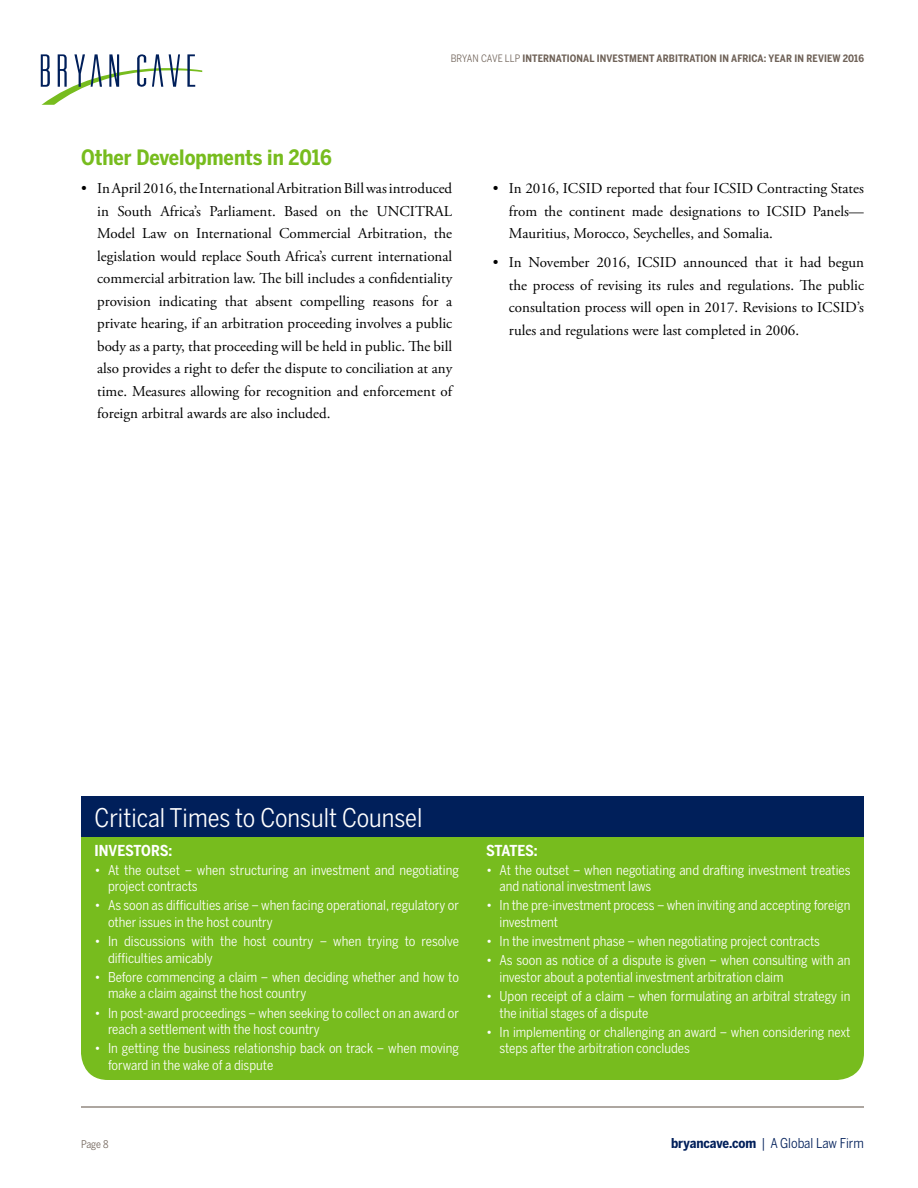
<style>
.page{position:relative;width:918px;height:1188px;background:#fff}
.page>*{position:absolute;margin:0;border:0;box-sizing:border-box;transform-origin:0 0}
.normal_text{font:25.5px "Benton Sans Cond";color:#fff}
.Subhead_1{font:700 21px "Benton Sans Cond";color:#77bc1e}
.t1{font:15px/22.5px "Adobe Garamond Pro";color:#000;text-align:justify}
.normal_text-2{font:700 15px "Benton Sans Cond";letter-spacing:-.01em;color:#fff}
.t2{font:13.5px/16.5px "Benton Sans Cond";color:#fff}
.t3{font:13.5px "Benton Sans Cond";color:#001f5a}
.t4{font:10.5px "Benton Sans Cond";color:#6f6258}
.t5{font:700 10.2px "Benton Sans Cond";letter-spacing:.01em;color:#6f6258}
.s1{font-weight:400}
.s2{font-weight:700}
</style>
<div class="page">
<hr style="left:81px;top:1106px;width:783px;height:2px;background:#6f6258">
<svg style="left:41px;top:54px;width:161px;height:51px"></svg>
<div style="left:81px;top:837px;width:783px;height:243px;background:#77bc1e"></div>
<div style="left:81px;top:796px;width:783px;height:41px;background:#001f5a"></div>
<p class="t5" style="left:451px;top:52px;width:415px"><span class="s1">BRYAN CAVE LLP</span> INTERNATIONAL INVESTMENT ARBITRATION IN AFRICA: YEAR IN REVIEW 2016</p>
<p class="Subhead_1" style="left:81px;top:145px;width:252px">Other Developments in 2016</p>
<p class="t1" style="left:97px;top:178px;width:357px;text-indent:-16px">• In April 2016, the International Arbitration Bill was introduced in South Africa’s Parliament. Based on the UNCITRAL Model Law on International Commercial Arbitration, the legislation would replace South Africa’s current international commercial arbitration law. The bill includes a confidentiality provision indicating that absent compelling reasons for a private hearing, if an arbitration proceeding involves a public body as a party, that proceeding will be held in public. The bill also provides a right to defer the dispute to conciliation at any time. Measures allowing for recognition and enforcement of foreign arbitral awards are also included.</p>
<p class="t1" style="left:509px;top:178px;width:357px;text-indent:-16px">• In 2016, ICSID reported that four ICSID Contracting States from the continent made designations to ICSID Panels— Mauritius, Morocco, Seychelles, and Somalia.</p>
<p class="t1" style="left:509px;top:252px;width:357px;text-indent:-16px">• In November 2016, ICSID announced that it had begun the process of revising its rules and regulations. The public consultation process will open in 2017. Revisions to ICSID’s rules and regulations were last completed in 2006.</p>
<p class="normal_text" style="left:94px;top:803px;width:329px">Critical Times to Consult Counsel</p>
<p class="normal_text-2" style="left:94px;top:841px;width:79px">INVESTORS:</p>
<p class="t2" style="left:108px;top:862px;width:352px;text-indent:-14px">• At the outset – when structuring an investment and negotiating project contracts</p>
<p class="t2" style="left:108px;top:897px;width:352px;text-indent:-14px">• As soon as difficulties arise – when facing operational, regulatory or other issues in the host country</p>
<p class="t2" style="left:108px;top:933px;width:353px;text-indent:-14px">• In discussions with the host country – when trying to resolve difficulties amicably</p>
<p class="t2" style="left:108px;top:969px;width:353px;text-indent:-14px">• Before commencing a claim – when deciding whether and how to make a claim against the host country</p>
<p class="t2" style="left:108px;top:1004px;width:352px;text-indent:-14px">• In post-award proceedings – when seeking to collect on an award or reach a settlement with the host country</p>
<p class="t2" style="left:108px;top:1040px;width:352px;text-indent:-14px">• In getting the business relationship back on track – when moving forward in the wake of a dispute</p>
<p class="normal_text-2" style="left:486px;top:841px;width:53px">STATES:</p>
<p class="t2" style="left:500px;top:862px;width:352px;text-indent:-14px">• At the outset – when negotiating and drafting investment treaties and national investment laws</p>
<p class="t2" style="left:500px;top:897px;width:353px;text-indent:-14px">• In the pre-investment process – when inviting and accepting foreign investment</p>
<p class="t2" style="left:486px;top:933px;width:336px">• In the investment phase – when negotiating project contracts</p>
<p class="t2" style="left:500px;top:952px;width:353px;text-indent:-14px">• As soon as notice of a dispute is given – when consulting with an investor about a potential investment arbitration claim</p>
<p class="t2" style="left:500px;top:988px;width:353px;text-indent:-14px">• Upon receipt of a claim – when formulating an arbitral strategy in the initial stages of a dispute</p>
<p class="t2" style="left:500px;top:1024px;width:353px;text-indent:-14px">• In implementing or challenging an award – when considering next steps after the arbitration concludes</p>
<p class="t4" style="left:81px;top:1138px;width:29px">Page 8</p>
<p class="t3" style="left:671px;top:1135px;width:194px"><span class="s2">bryancave.com</span> | A Global Law Firm</p>
</div>
